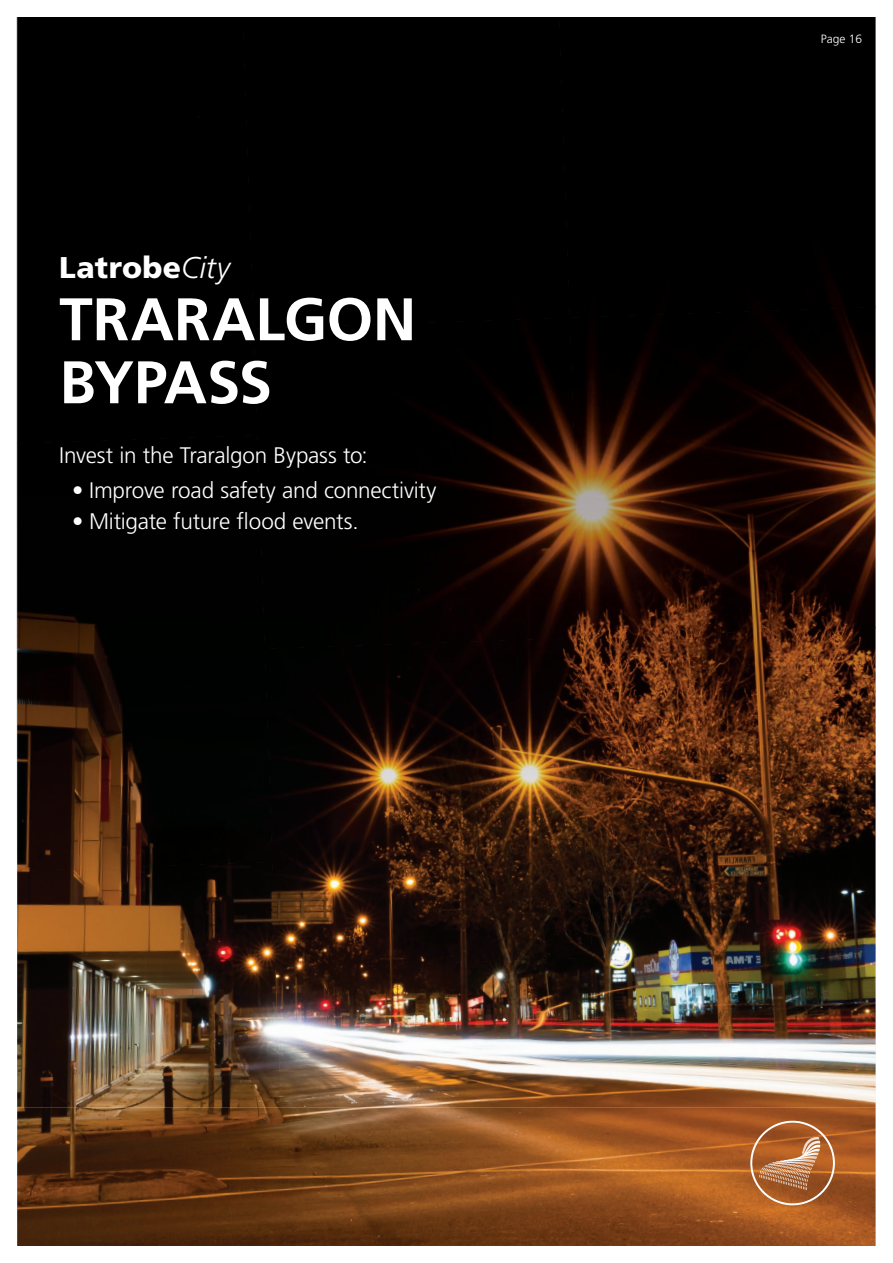
<style>
.page{position:relative;width:893px;height:1263px;background:#fff}
.page>*{position:absolute;margin:0;border:0;box-sizing:border-box;transform-origin:0 0}
.t1{font:700 60px/63px "Frutiger LT Std";letter-spacing:-.005em;color:#fff}
.t2{font:900 30px "Frutiger LT Std";letter-spacing:.01em;color:#fff}
.t3{font:300 22.5px "Frutiger LT Std";letter-spacing:-.01em;color:#fff}
.t4{font:300 12px "Frutiger LT Std";color:#fff}
.s1{font-weight:300;font-style:italic}
</style>
<div class="page">
<img style="left:233px;top:1108px;width:642px;height:138px">
<img style="left:17px;top:1108px;width:216px;height:138px">
<div style="left:570px;top:17px;width:305px;height:290px;background:#000"></div>
<div style="left:258px;top:17px;width:312px;height:300px;background:#000"></div>
<div style="left:17px;top:17px;width:241px;height:418px;background:#000"></div>
<img style="left:569px;top:307px;width:306px;height:320px">
<img style="left:253px;top:317px;width:328px;height:320px">
<img style="left:17px;top:435px;width:256px;height:427px">
<img style="left:581px;top:627px;width:294px;height:320px">
<img style="left:264px;top:637px;width:328px;height:310px">
<img style="left:17px;top:862px;width:264px;height:246px">
<img style="left:276px;top:947px;width:599px;height:161px">
<svg style="left:759px;top:1137px;width:61px;height:53px;background:#b9794c"></svg>
<div style="left:750px;top:1121px;width:85px;height:84px;border:2px solid #fff;border-radius:50%"></div>
<h2 class="t2" style="left:59px;top:249px;width:172px">Latrobe<span class="s1">City</span></h2>
<h1 class="t1" style="left:59px;top:288px;width:358px">TRARALGON<br>BYPASS</h1>
<p class="t3" style="left:59px;top:442px;width:310px">Invest in the Traralgon Bypass to:</p>
<p class="t3" style="left:72px;top:478px;width:366px">• Improve road safety and connectivity</p>
<p class="t3" style="left:72px;top:509px;width:288px">• Mitigate future flood events.</p>
<p class="t4" style="left:821px;top:32px;width:43px">Page 16</p>
</div>
